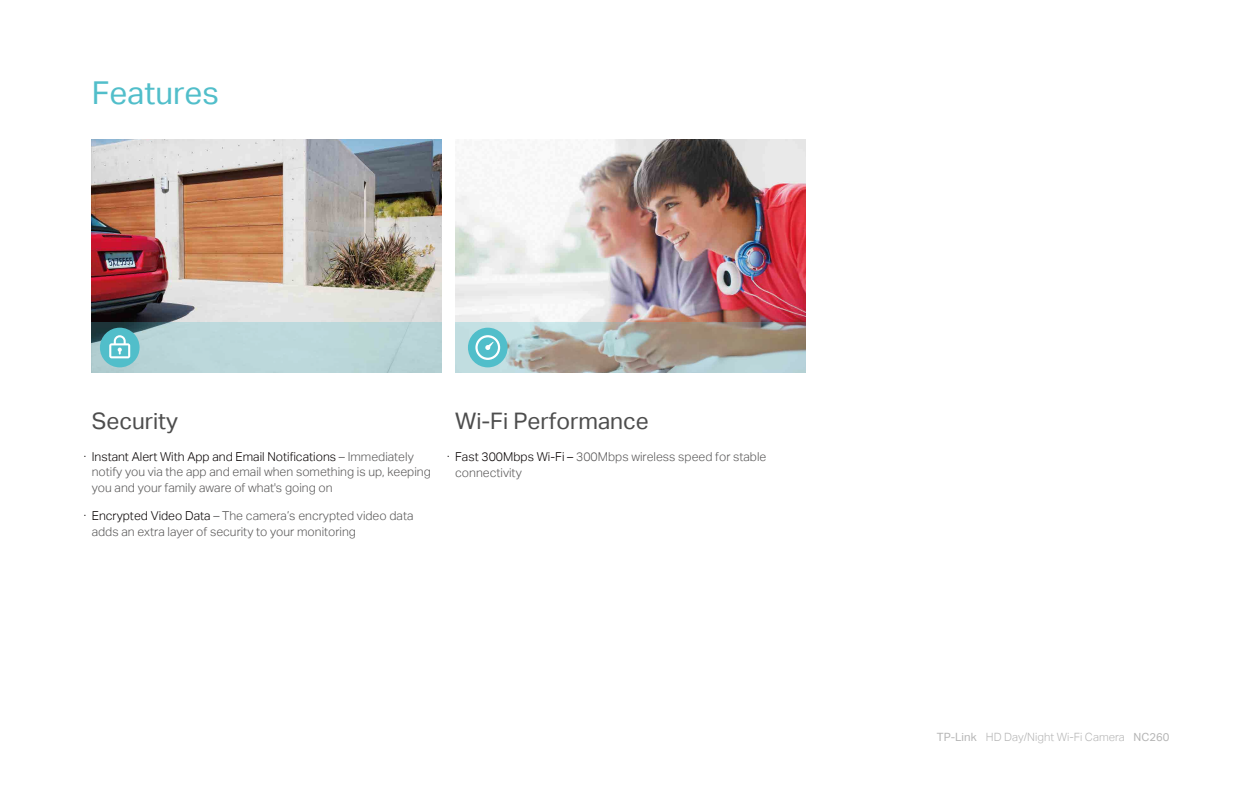
<style>
.page{position:relative;width:1260px;height:788px;background:#fff}
.page>*{position:absolute;margin:0;border:0;box-sizing:border-box;transform-origin:0 0}
.t1{font:31.5px "TP Link Aktiv Regular";color:#51beca}
.t2{font:22.75px "TP Link Aktiv Regular";color:#4d4d4d}
.t3{font:12.25px/15.8px "TP Link Aktiv Light";color:#585757}
.t4{font:11.38px "TP Link Aktiv Light";color:#b5b5b5}
.s1{color:#060001}
.s2{font-family:"TP Link Aktiv Regular"}
.s3{font-family:"TP Link Aktiv Regular";font-size:11.2px}
</style>
<div class="page">
<img style="left:92px;top:139px;width:350px;height:183px">
<div style="left:92px;top:322px;width:350px;height:50px;background:#bad7d9"></div>
<div style="left:100px;top:327px;width:40px;height:40px;background:#51beca;border-radius:50%"></div>
<svg style="left:109px;top:335px;width:21px;height:23px"></svg>
<img style="left:455px;top:139px;width:350px;height:183px">
<svg style="left:455px;top:322px;width:350px;height:50px;background:#aaaca4"></svg>
<div style="left:468px;top:327px;width:40px;height:40px;background:#51beca;border-radius:50%"></div>
<svg style="left:475px;top:335px;width:25px;height:25px"></svg>
<h1 class="t1" style="left:92px;top:75px;width:129px">Features</h1>
<h2 class="t2" style="left:92px;top:407px;width:88px">Security</h2>
<h2 class="t2" style="left:455px;top:407px;width:195px">Wi-Fi Performance</h2>
<p class="t3" style="left:92px;top:448px;width:341px;text-indent:-8px"><span class="s1">· Instant Alert With App and Email Notifications</span> – Immediately notify you via the app and email when something is up, keeping you and your family aware of what's going on</p>
<p class="t3" style="left:92px;top:508px;width:323px;text-indent:-8px"><span class="s1">· Encrypted Video Data</span> – The camera’s encrypted video data adds an extra layer of security to your monitoring</p>
<p class="t3" style="left:455px;top:448px;width:313px;text-indent:-8px"><span class="s1">· Fast 300Mbps Wi-Fi –</span> 300Mbps wireless speed for stable connectivity</p>
<p class="t4" style="left:937px;top:730px;width:234px"><span class="s2">TP-Link</span> HD Day/Night Wi-Fi Camera <span class="s3">NC260</span></p>
</div>
